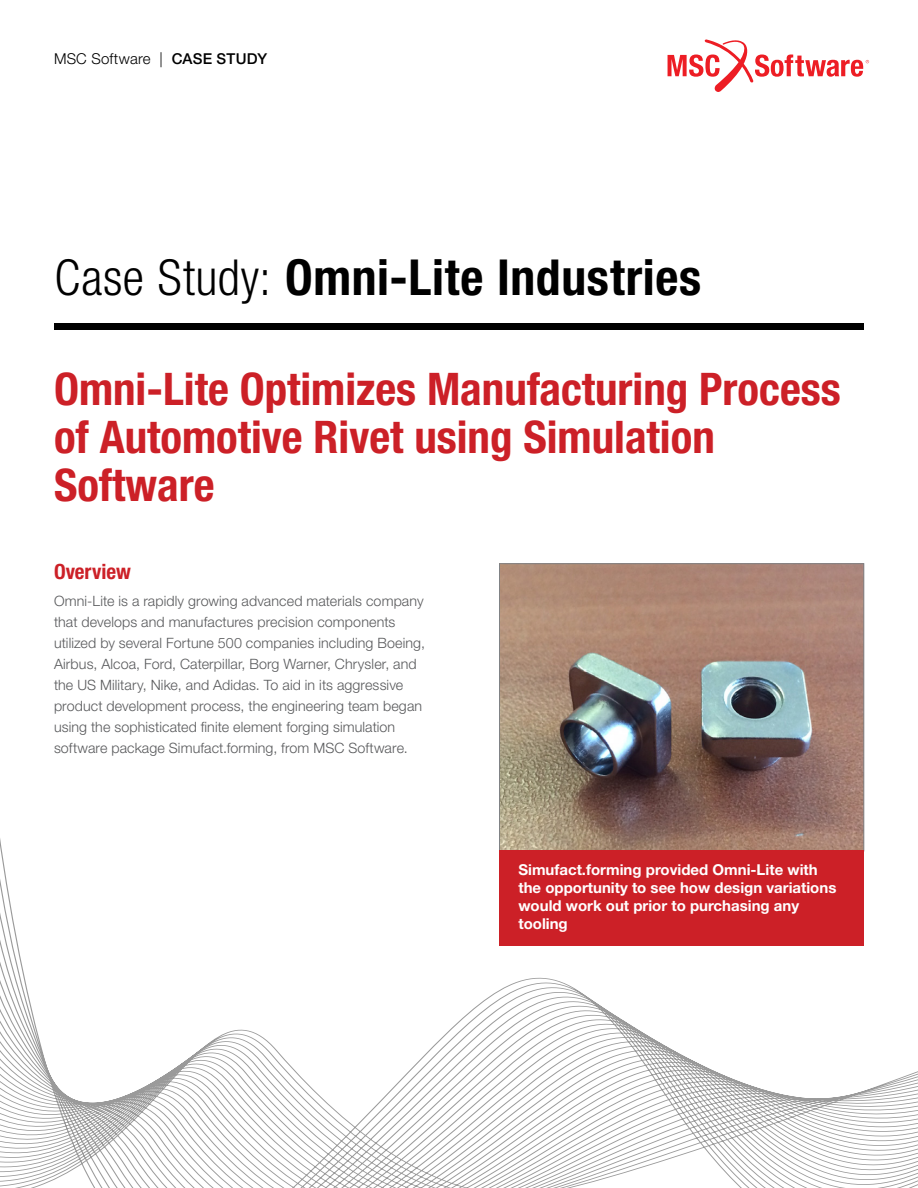
<style>
.page{position:relative;width:918px;height:1188px;background:#fff}
.page>*{position:absolute;margin:0;border:0;box-sizing:border-box;transform-origin:0 0}
.t1{font:700 condensed 49.65px "Helvetica Neue LT Pro";letter-spacing:.015em;color:#000}
.t2{font:700 condensed 45px/48px "Helvetica Neue LT Pro";color:#cc2027}
.t3{font:700 condensed 21px "Helvetica Neue LT Pro";color:#cc2027}
.t4{font:700 15px/18px "Helvetica Neue LT Pro";color:#fff}
.t5{font:300 15px "Helvetica Neue LT Pro";letter-spacing:.015em;color:#000}
.t6{font:300 14.25px/21px "Helvetica Neue LT Pro";letter-spacing:.01em;color:#58595b}
.s1{font-weight:500}
.s2{font-weight:300}
</style>
<div class="page">
<svg style="left:0;top:690px;width:918px;height:498px"></svg>
<svg style="left:668px;top:39px;width:201px;height:53px"></svg>
<div style="left:54px;top:323px;width:810px;height:6px;background:#000"></div>
<img style="left:501px;top:566px;width:361px;height:283px">
<div style="left:499px;top:564px;width:365px;height:287px;border:1px solid #808285"></div>
<div style="left:500px;top:850px;width:364px;height:96px;background:#cc2027"></div>
<p class="t5" style="left:54px;top:50px;width:215px">MSC Software | <span class="s1">CASE STUDY</span></p>
<h1 class="t1" style="left:55px;top:247px;width:648px"><span class="s2">Case Study:</span> Omni-Lite Industries</h1>
<h2 class="t2" style="left:54px;top:365px;width:788px">Omni-Lite Optimizes Manufacturing Process of Automotive Rivet using Simulation<br>Software</h2>
<h3 class="t3" style="left:54px;top:559px;width:78px">Overview</h3>
<p class="t6" style="left:54px;top:590px;width:373px">Omni-Lite is a rapidly growing advanced materials company that develops and manufactures precision components utilized by several Fortune 500 companies including Boeing, Airbus, Alcoa, Ford, Caterpillar, Borg Warner, Chrysler, and the US Military, Nike, and Adidas. To aid in its aggressive product development process, the engineering team began using the sophisticated finite element forging simulation software package Simufact.forming, from MSC Software.</p>
<p class="t4" style="left:518px;top:860px;width:320px">Simufact.forming provided Omni-Lite with the opportunity to see how design variations would work out prior to purchasing any tooling</p>
</div>
